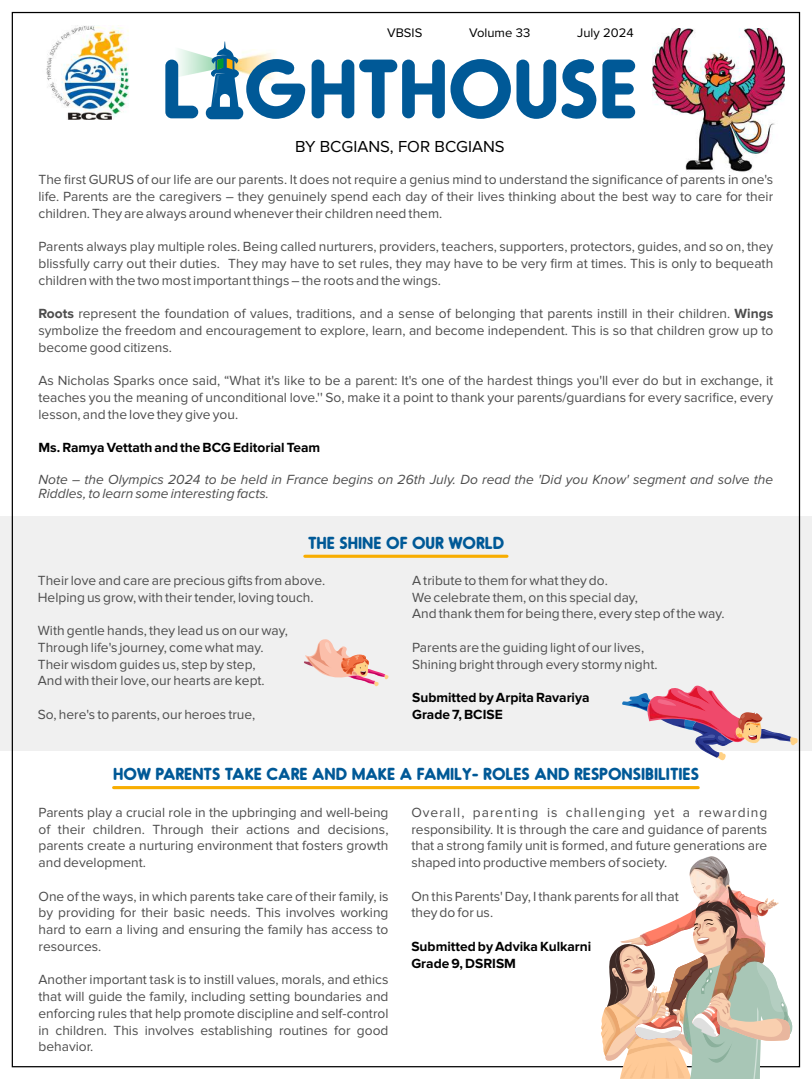
<style>
.page{position:relative;width:812px;height:1079px;background:#fff}
.page>*{position:absolute;margin:0;border:0;box-sizing:border-box;transform-origin:0 0}
.t1{font:700 79.38px "Oduda";color:#005997}
.t2{font:700 16.5px "Oduda";color:#005997}
.t3{font:16.5px "Proxima Nova";color:#000}
.t4{font:13.75px/16.8px "Proxima Nova";color:#4d4d4d;text-align:justify}
.t5{font:italic 13.75px/13.8px "Proxima Nova";color:#4d4d4d}
.t6{font:700 13.75px/16.8px "Proxima Nova";color:#000}
.t7{font:12.88px "Proxima Nova";color:#000}
.s1{font-weight:700}
</style>
<div class="page">
<div style="left:0;top:516px;width:811px;height:235px;background:#f0f0f0"></div>
<img style="left:46px;top:25px;width:84px;height:94px">
<img style="left:239px;top:49px;width:33px;height:31px">
<img style="left:178px;top:49px;width:33px;height:28px">
<div style="left:206px;top:107px;width:37px;height:12px;background:#005997;border-radius:6px"></div>
<svg style="left:211px;top:41px;width:28px;height:66px"></svg>
<img style="left:212px;top:75px;width:12px;height:32px">
<img style="left:652px;top:28px;width:132px;height:144px">
<svg style="left:304px;top:554px;width:202px;height:4px"></svg>
<hr style="left:113px;top:786px;width:584px;height:3px;background:#f8ad00">
<svg style="left:600px;top:685px;width:197px;height:394px"></svg>
<img style="left:699px;top:734px;width:15px;height:4px">
<img style="left:762px;top:729px;width:17px;height:5px">
<svg style="left:304px;top:639px;width:84px;height:47px"></svg>
<p class="t7" style="left:387px;top:27px;width:37px">VBSIS</p>
<p class="t7" style="left:469px;top:27px;width:62px">Volume 33</p>
<p class="t7" style="left:577px;top:27px;width:58px">July 2024</p>
<h1 class="t1" style="left:162px;top:55px;width:477px">L GHTHOUSE</h1>
<p class="t3" style="left:295px;top:139px;width:211px">BY BCGIANS, FOR BCGIANS</p>
<p class="t4" style="left:38px;top:172px;width:735px">The first GURUS of our life are our parents. It does not require a genius mind to understand the significance of parents in one's life. Parents are the caregivers – they genuinely spend each day of their lives thinking about the best way to care for their children. They are always around whenever their children need them.</p>
<p class="t4" style="left:38px;top:239px;width:735px">Parents always play multiple roles. Being called nurturers, providers, teachers, supporters, protectors, guides, and so on, they blissfully carry out their duties. They may have to set rules, they may have to be very firm at times. This is only to bequeath children with the two most important things – the roots and the wings.</p>
<p class="t4" style="left:38px;top:306px;width:735px"><span class="s1">Roots</span> represent the foundation of values, traditions, and a sense of belonging that parents instill in their children. <span class="s1">Wings </span>symbolize the freedom and encouragement to explore, learn, and become independent. This is so that children grow up to become good citizens.</p>
<p class="t4" style="left:38px;top:373px;width:735px">As Nicholas Sparks once said, “What it's like to be a parent: It's one of the hardest things you'll ever do but in exchange, it teaches you the meaning of unconditional love.'' So, make it a point to thank your parents/guardians for every sacrifice, every lesson, and the love they give you.</p>
<p class="t6" style="left:38px;top:440px;width:283px">Ms. Ramya Vettath and the BCG Editorial Team</p>
<p class="t5" style="left:38px;top:473px;width:735px">Note – the Olympics 2024 to be held in France begins on 26th July. Do read the 'Did you Know' segment and solve the<br>Riddles, to learn some interesting facts.</p>
<p class="t2" style="left:308px;top:535px;width:197px">THE SHINE OF OUR WORLD</p>
<p class="t4" style="left:38px;top:572px;width:289px">Their love and care are precious gifts from above.<br>Helping us grow, with their tender, loving touch.</p>
<p class="t4" style="left:38px;top:622px;width:251px;text-align:left">With gentle hands, they lead us on our way, Through life's journey, come what may.<br>Their wisdom guides us, step by step,<br>And with their love, our hearts are kept.</p>
<p class="t4" style="left:38px;top:706px;width:219px">So, here's to parents, our heroes true,</p>
<p class="t4" style="left:412px;top:572px;width:314px;text-align:left">A tribute to them for what they do.<br>We celebrate them, on this special day,<br>And thank them for being there, every step of the way.</p>
<p class="t4" style="left:412px;top:639px;width:247px">Parents are the guiding light of our lives,<br>Shining bright through every stormy night.</p>
<p class="t6" style="left:412px;top:689px;width:179px">Submitted by Arpita Ravariya<br>Grade 7, BCISE</p>
<p class="t2" style="left:113px;top:767px;width:587px">HOW PARENTS TAKE CARE AND MAKE A FAMILY- ROLES AND RESPONSIBILITIES</p>
<p class="t4" style="left:38px;top:804px;width:351px">Parents play a crucial role in the upbringing and well-being of their children. Through their actions and decisions, parents create a nurturing environment that fosters growth and development.</p>
<p class="t4" style="left:38px;top:888px;width:351px">One of the ways, in which parents take care of their family, is by providing for their basic needs. This involves working hard to earn a living and ensuring the family has access to resources.</p>
<p class="t4" style="left:38px;top:972px;width:351px">Another important task is to instill values, morals, and ethics that will guide the family, including setting boundaries and enforcing rules that help promote discipline and self-control in children. This involves establishing routines for good behavior.</p>
<p class="t4" style="left:411px;top:804px;width:357px">Overall, parenting is challenging yet a rewarding responsibility. It is through the care and guidance of parents that a strong family unit is formed, and future generations are shaped into productive members of society.</p>
<p class="t4" style="left:411px;top:888px;width:269px">On this Parents' Day, I thank parents for all that they do for us.</p>
<p class="t6" style="left:411px;top:938px;width:181px">Submitted by Advika Kulkarni<br>Grade 9, DSRISM</p>
</div>
